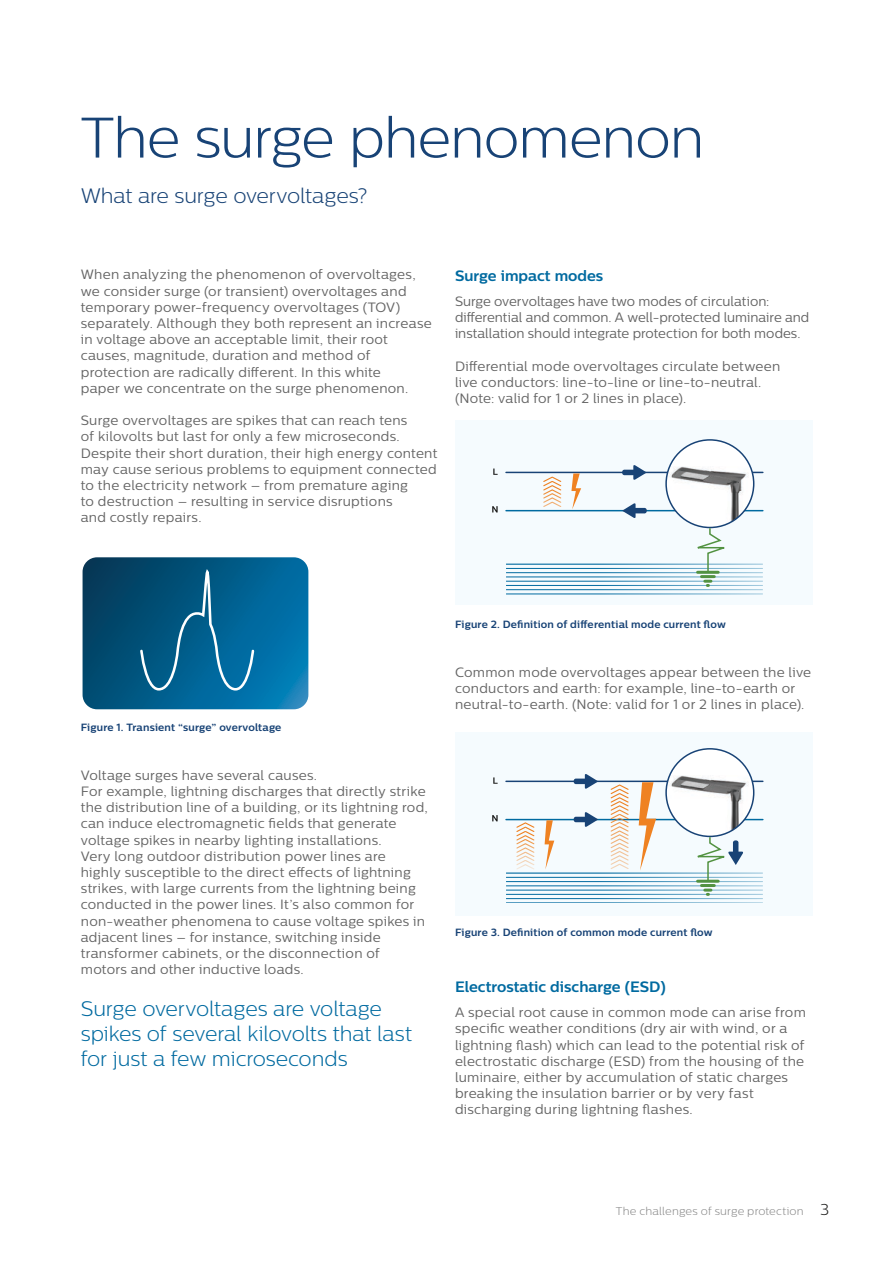
<style>
.page{position:relative;width:893px;height:1263px;background:#fff}
.page>*{position:absolute;margin:0;border:0;box-sizing:border-box;transform-origin:0 0}
.t1{font:300 57px "Centrale Sans";letter-spacing:-.02em;color:#184376}
.t2{font:300 21px/25.2px "Centrale Sans";letter-spacing:-.005em;color:#006aa0}
.t3{font:300 21px "Centrale Sans";letter-spacing:-.01em;color:#184376}
.t4{font:300 15.75px "Centrale Sans";color:#1c1c1b}
.t5{font:700 15px "Centrale Sans";color:#006aa0}
.t6{font:13.5px/16.2px "Centrale Sans";letter-spacing:.02em;color:#646464}
.t7{font:13.5px/16.2px "Centrale Sans";color:#646464}
.t8{font:300 11.25px "Centrale Sans";letter-spacing:.015em;color:#878787}
.t9{font:700 10.5px "Centrale Sans";letter-spacing:.015em;color:#184376}
</style>
<div class="page">
<svg style="left:83px;top:557px;width:225px;height:152px;background:#09618d"></svg>
<div style="left:455px;top:732px;width:357px;height:184px;background:#f5fbfe"></div>
<hr style="left:506px;top:780px;width:257px;height:2px;background:#184376">
<hr style="left:506px;top:819px;width:257px;height:1px;background:#006aa0">
<hr style="left:506px;top:872px;width:257px;height:2px;background:#006aa0">
<hr style="left:506px;top:877px;width:257px;height:1px;background:#006aa0">
<hr style="left:506px;top:881px;width:257px;height:1px;background:#006aa0">
<hr style="left:506px;top:885px;width:257px;height:1px;background:#006aa0">
<hr style="left:506px;top:890px;width:257px;height:1px;background:#006aa0">
<hr style="left:506px;top:894px;width:257px;height:1px;background:#006aa0">
<hr style="left:506px;top:898px;width:257px;height:1px;background:#006aa0">
<hr style="left:506px;top:902px;width:257px;height:1px;background:#006aa0">
<svg style="left:493px;top:777px;width:5px;height:7px"></svg>
<svg style="left:492px;top:815px;width:6px;height:6px"></svg>
<div style="left:666px;top:749px;width:88px;height:87px;background:#fff;border-radius:50%"></div>
<img style="left:668px;top:775px;width:81px;height:60px">
<div style="left:665px;top:748px;width:89px;height:89px;border:2px solid #184376;border-radius:50%"></div>
<svg style="left:574px;top:774px;width:24px;height:15px"></svg>
<svg style="left:574px;top:812px;width:24px;height:15px"></svg>
<svg style="left:688px;top:836px;width:56px;height:60px"></svg>
<svg style="left:639px;top:782px;width:17px;height:88px"></svg>
<svg style="left:545px;top:820px;width:9px;height:49px"></svg>
<svg style="left:610px;top:784px;width:20px;height:85px"></svg>
<svg style="left:516px;top:822px;width:19px;height:47px"></svg>
<div style="left:455px;top:420px;width:357px;height:185px;background:#f5fbfe"></div>
<hr style="left:506px;top:564px;width:257px;height:1px;background:#006aa0">
<hr style="left:506px;top:568px;width:257px;height:1px;background:#006aa0">
<hr style="left:506px;top:572px;width:257px;height:1px;background:#006aa0">
<hr style="left:506px;top:577px;width:257px;height:1px;background:#006aa0">
<hr style="left:506px;top:581px;width:257px;height:1px;background:#006aa0">
<hr style="left:506px;top:585px;width:257px;height:1px;background:#006aa0">
<hr style="left:506px;top:589px;width:257px;height:1px;background:#006aa0">
<hr style="left:506px;top:594px;width:257px;height:1px;background:#006aa0">
<hr style="left:506px;top:472px;width:257px;height:1px;background:#184376">
<hr style="left:506px;top:510px;width:257px;height:1px;background:#006aa0">
<svg style="left:493px;top:468px;width:5px;height:7px"></svg>
<svg style="left:492px;top:506px;width:6px;height:6px"></svg>
<div style="left:666px;top:440px;width:88px;height:87px;background:#fff;border-radius:50%"></div>
<img style="left:668px;top:466px;width:81px;height:60px">
<div style="left:665px;top:439px;width:89px;height:89px;border:2px solid #184376;border-radius:50%"></div>
<svg style="left:688px;top:527px;width:45px;height:60px"></svg>
<svg style="left:622px;top:465px;width:25px;height:15px"></svg>
<svg style="left:622px;top:503px;width:25px;height:15px"></svg>
<svg style="left:571px;top:473px;width:10px;height:36px"></svg>
<svg style="left:543px;top:476px;width:19px;height:31px"></svg>
<h1 class="t1" style="left:81px;top:105px;width:625px">The surge phenomenon</h1>
<h2 class="t3" style="left:81px;top:184px;width:288px">What are surge overvoltages?</h2>
<p class="t6" style="left:81px;top:266px;width:353px">When analyzing the phenomenon of overvoltages, we consider surge (or transient) overvoltages and temporary power-frequency overvoltages (TOV) separately. Although they both represent an increase in voltage above an acceptable limit, their root causes, magnitude, duration and method of protection are radically different. In this white<br>paper we concentrate on the surge phenomenon.</p>
<p class="t6" style="left:81px;top:412px;width:358px">Surge overvoltages are spikes that can reach tens<br>of kilovolts but last for only a few microseconds.<br>Despite their short duration, their high energy content may cause serious problems to equipment connected to the electricity network – from premature aging<br>to destruction – resulting in service disruptions<br>and costly repairs.</p>
<p class="t5" style="left:455px;top:266px;width:150px">Surge impact modes</p>
<p class="t7" style="left:455px;top:293px;width:356px">Surge overvoltages have two modes of circulation: differential and common. A well-protected luminaire and installation should integrate protection for both modes.</p>
<p class="t6" style="left:455px;top:357px;width:327px">Differential mode overvoltages circulate between live conductors: line-to-line or line-to-neutral. (Note: valid for 1 or 2 lines in place).</p>
<p class="t9" style="left:81px;top:721px;width:202px">Figure 1. Transient “surge” overvoltage</p>
<p class="t6" style="left:81px;top:767px;width:349px">Voltage surges have several causes.<br>For example, lightning discharges that directly strike the distribution line of a building, or its lightning rod, can induce electromagnetic fields that generate voltage spikes in nearby lighting installations.<br>Very long outdoor distribution power lines are highly susceptible to the direct effects of lightning strikes, with large currents from the lightning being conducted in the power lines. It’s also common for non-weather phenomena to cause voltage spikes in adjacent lines – for instance, switching inside transformer cabinets, or the disconnection of motors and other inductive loads.</p>
<h2 class="t2" style="left:81px;top:995px;width:333px">Surge overvoltages are voltage spikes of several kilovolts that last for just a few microseconds</h2>
<p class="t9" style="left:455px;top:618px;width:272px">Figure 2. Definition of differential mode current flow</p>
<p class="t6" style="left:455px;top:664px;width:358px">Common mode overvoltages appear between the live conductors and earth: for example, line-to-earth or neutral-to-earth. (Note: valid for 1 or 2 lines in place).</p>
<p class="t9" style="left:455px;top:926px;width:259px">Figure 3. Definition of common mode current flow</p>
<p class="t5" style="left:455px;top:977px;width:212px">Electrostatic discharge (ESD)</p>
<p class="t6" style="left:455px;top:1004px;width:352px">A special root cause in common mode can arise from specific weather conditions (dry air with wind, or a lightning flash) which can lead to the potential risk of electrostatic discharge (ESD) from the housing of the luminaire, either by accumulation of static charges breaking the insulation barrier or by very fast discharging during lightning flashes.</p>
<p class="t8" style="left:616px;top:1204px;width:189px">The challenges of surge protection</p>
<p class="t4" style="left:820px;top:1201px;width:10px">3</p>
</div>
